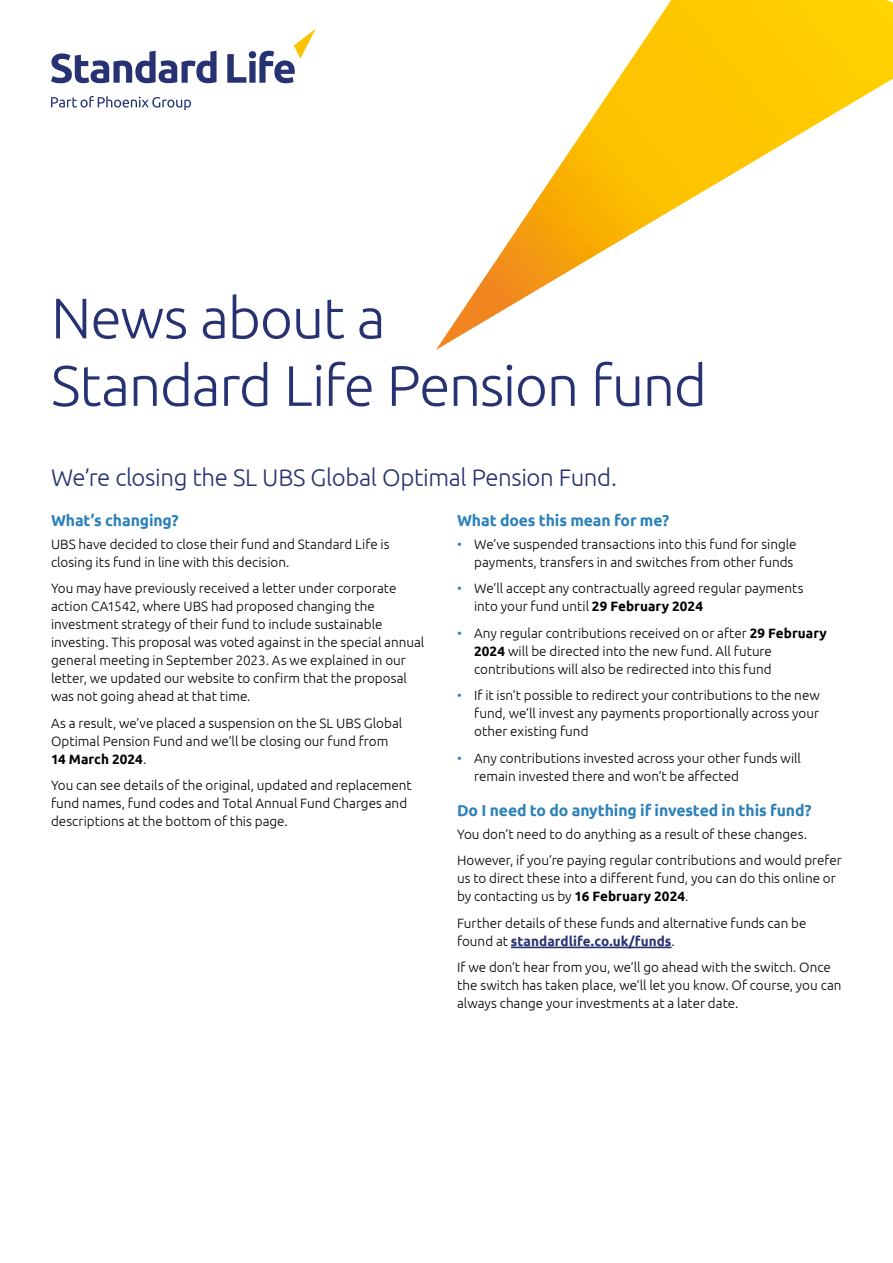
<style>
.page{position:relative;width:893px;height:1263px;background:#fff}
.page>*{position:absolute;margin:0;border:0;box-sizing:border-box;transform-origin:0 0}
.t1{font:300 57px/67.5px "Ubuntu";letter-spacing:-.025em;color:#263272}
.t2{font:300 24px "Ubuntu";letter-spacing:-.015em;color:#263272}
.t3{font:700 15.75px "Ubuntu";letter-spacing:-.005em;color:#2b81b8}
.t4{font:300 13.5px/18px "Ubuntu";color:#000}
.s1{font-weight:700}
.s2{color:#2b81b8}
.s3{font-weight:700;color:#263272}
</style>
<div class="page">
<svg style="left:51px;top:51px;width:166px;height:32px"></svg>
<svg style="left:227px;top:29px;width:89px;height:54px"></svg>
<svg style="left:51px;top:96px;width:140px;height:14px"></svg>
<hr style="left:511px;top:946px;width:161px;height:2px;background:#263272">
<svg style="left:436px;top:0;width:457px;height:350px"></svg>
<h1 class="t1" style="left:51px;top:283px;width:658px">News about a<br>Standard Life Pension fund</h1>
<h2 class="t2" style="left:51px;top:463px;width:567px">We’re closing the SL UBS Global Optimal Pension Fund.</h2>
<p class="t3" style="left:51px;top:511px;width:129px">What’s changing?</p>
<p class="t4" style="left:51px;top:534px;width:340px">UBS have decided to close their fund and Standard Life is closing its fund in line with this decision.</p>
<p class="t4" style="left:51px;top:579px;width:375px">You may have previously received a letter under corporate action CA1542, where UBS had proposed changing the investment strategy of their fund to include sustainable investing. This proposal was voted against in the special annual general meeting in September 2023. As we explained in our letter, we updated our website to confirm that the proposal was not going ahead at that time.</p>
<p class="t4" style="left:51px;top:713px;width:353px">As a result, we’ve placed a suspension on the SL UBS Global<br>Optimal Pension Fund and we’ll be closing our fund from<br><span class="s1">14 March 2024</span>.</p>
<p class="t4" style="left:51px;top:776px;width:362px">You can see details of the original, updated and replacement fund names, fund codes and Total Annual Fund Charges and descriptions at the bottom of this page.</p>
<p class="t3" style="left:457px;top:511px;width:214px">What does this mean for me?</p>
<p class="t4" style="left:457px;top:534px;width:341px;text-align:right"><span class="s2">•</span> We’ve suspended transactions into this fund for single payments, transfers in and switches from other funds</p>
<p class="t4" style="left:474px;top:579px;width:331px;text-indent:-17px"><span class="s2">•</span> We’ll accept any contractually agreed regular payments into your fund until <span class="s1">29 February 2024</span></p>
<p class="t4" style="left:474px;top:623px;width:354px;text-indent:-17px"><span class="s2">•</span> Any regular contributions received on or after <span class="s1">29 February<br>2024</span> will be directed into the new fund. All future contributions will also be redirected into this fund</p>
<p class="t4" style="left:474px;top:686px;width:347px;text-align:justify;text-indent:-17px"><span class="s2">•</span> If it isn’t possible to redirect your contributions to the new fund, we’ll invest any payments proportionally across your other existing fund</p>
<p class="t4" style="left:474px;top:748px;width:328px;text-indent:-17px"><span class="s2">•</span> Any contributions invested across your other funds will remain invested there and won’t be affected</p>
<p class="t3" style="left:457px;top:801px;width:356px">Do I need to do anything if invested in this fund?</p>
<p class="t4" style="left:457px;top:820px;width:386px;line-height:26.5px">You don’t need to do anything as a result of these changes.<br>However, if you’re paying regular contributions and would prefer</p>
<p class="t4" style="left:457px;top:869px;width:380px">us to direct these into a different fund, you can do this online or by contacting us by <span class="s1">16 February 2024</span>.</p>
<p class="t4" style="left:457px;top:913px;width:351px">Further details of these funds and alternative funds can be found at <span class="s3">standardlife.co.uk/funds</span>.</p>
<p class="t4" style="left:457px;top:958px;width:386px">If we don’t hear from you, we’ll go ahead with the switch. Once the switch has taken place, we’ll let you know. Of course, you can always change your investments at a later date.</p>
</div>
